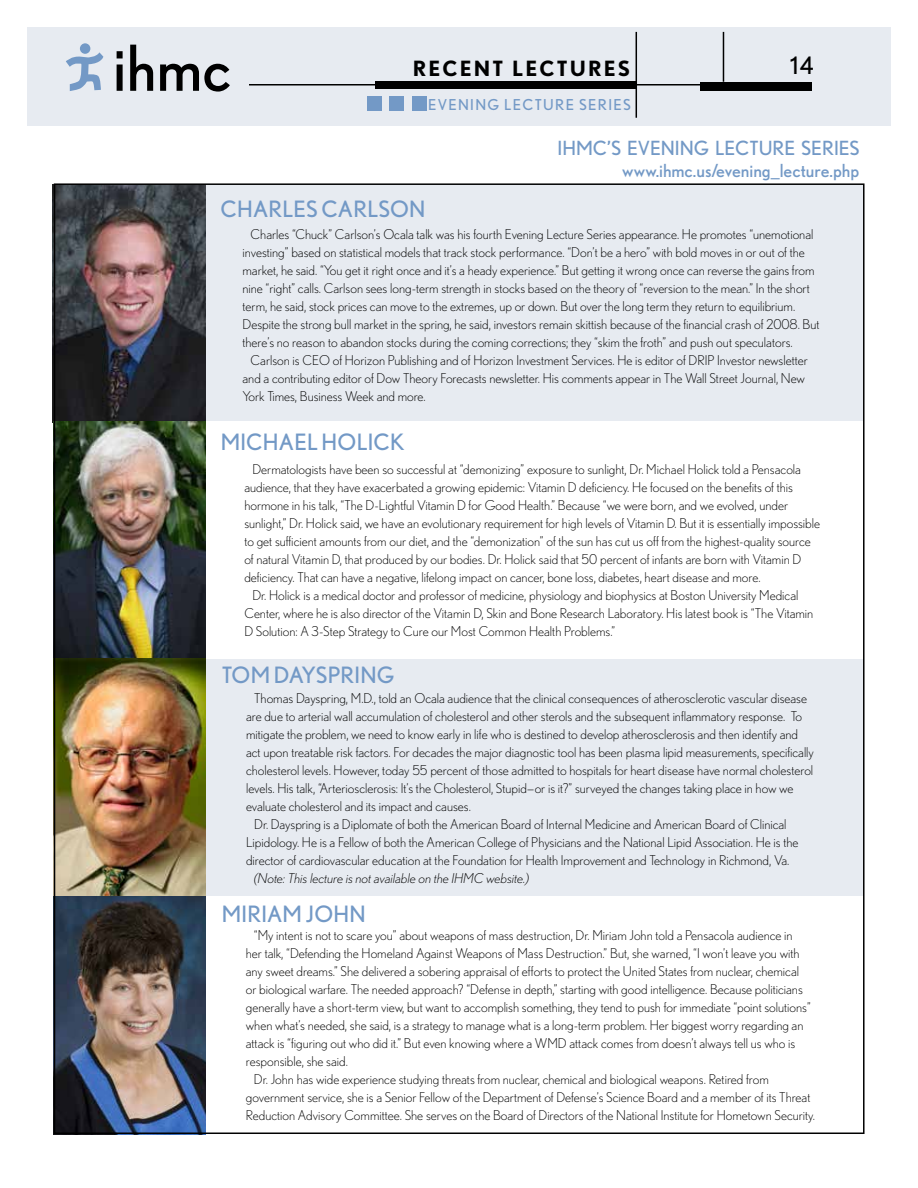
<style>
.page{position:relative;width:918px;height:1188px;background:#fff}
.page>*{position:absolute;margin:0;border:0;box-sizing:border-box;transform-origin:0 0}
.t1{font:24px "Nobel";color:#000}
.t2{font:22.5px "Nobel";letter-spacing:.01em;color:#7399c6}
.t3{font:700 21px "Nobel";letter-spacing:.1em;color:#000}
.t4{font:19.5px "Nobel";color:#7399c6}
.t5{font:18px "Nobel";color:#7399c6}
.t6{font:15px "Nobel";letter-spacing:.09em;color:#7399c6}
.t7{font:300 13.5px "Nobel";color:#000}
.t8{font:italic 300 13.5px "Nobel";color:#000}
</style>
<div class="page">
<div style="left:27px;top:27px;width:864px;height:99px;background:#e7ebf1"></div>
<div style="left:80px;top:43px;width:10px;height:11px;background:#7399c6;border-radius:50%"></div>
<svg style="left:66px;top:52px;width:37px;height:39px"></svg>
<svg style="left:117px;top:51px;width:6px;height:40px"></svg>
<svg style="left:130px;top:45px;width:23px;height:46px"></svg>
<svg style="left:160px;top:64px;width:70px;height:28px"></svg>
<div style="left:700px;top:82px;width:112px;height:9px;background:#000"></div>
<div style="left:375px;top:81px;width:260px;height:8px;background:#000"></div>
<hr style="left:249px;top:84px;width:471px;height:2px;background:#000">
<hr style="left:723px;top:32px;width:1px;height:50px;background:#000">
<hr style="left:636px;top:32px;width:1px;height:86px;background:#000">
<div style="left:367px;top:96px;width:15px;height:15px;background:#7399c6"></div>
<div style="left:389px;top:96px;width:15px;height:15px;background:#7399c6"></div>
<div style="left:412px;top:96px;width:15px;height:15px;background:#7399c6"></div>
<div style="left:54px;top:184px;width:810px;height:238px;background:#e7ebf1"></div>
<div style="left:54px;top:659px;width:810px;height:237px;background:#e7ebf1"></div>
<div style="left:54px;top:421px;width:810px;height:238px;background:#fff"></div>
<img style="left:52px;top:184px;width:153px;height:238px">
<img style="left:57px;top:422px;width:148px;height:709px">
<h3 class="t3" style="left:413px;top:56px;width:219px">RECENT LECTURES</h3>
<h1 class="t1" style="left:790px;top:52px;width:25px">14</h1>
<p class="t6" style="left:428px;top:96px;width:204px">EVENING LECTURE SERIES</p>
<h3 class="t4" style="left:557px;top:137px;width:304px">IHMC’S EVENING LECTURE SERIES</h3>
<h3 class="t5" style="left:622px;top:160px;width:239px">www.ihmc.us/evening_lecture.php</h3>
<h2 class="t2" style="left:220px;top:196px;width:206px">CHARLES CARLSON</h2>
<p class="t7" style="left:251px;top:227px;width:564px">Charles “Chuck” Carlson’s Ocala talk was his fourth Evening Lecture Series appearance. He promotes “unemotional</p>
<p class="t7" style="left:243px;top:244px;width:564px">investing” based on statistical models that track stock performance. “Don’t be a hero” with bold moves in or out of the</p>
<p class="t7" style="left:243px;top:262px;width:574px">market, he said. “You get it right once and it’s a heady experience.” But getting it wrong once can reverse the gains from</p>
<p class="t7" style="left:243px;top:280px;width:569px">nine “right” calls. Carlson sees long-term strength in stocks based on the theory of “reversion to the mean.” In the short</p>
<p class="t7" style="left:243px;top:298px;width:554px">term, he said, stock prices can move to the extremes, up or down. But over the long term they return to equilibrium.</p>
<p class="t7" style="left:243px;top:316px;width:579px">Despite the strong bull market in the spring, he said, investors remain skittish because of the financial crash of 2008. But</p>
<p class="t7" style="left:243px;top:334px;width:552px">there’s no reason to abandon stocks during the coming corrections; they “skim the froth” and push out speculators.</p>
<p class="t7" style="left:251px;top:352px;width:559px">Carlson is CEO of Horizon Publishing and of Horizon Investment Services. He is editor of DRIP Investor newsletter</p>
<p class="t7" style="left:243px;top:370px;width:564px">and a contributing editor of Dow Theory Forecasts newsletter. His comments appear in The Wall Street Journal, New</p>
<p class="t7" style="left:243px;top:388px;width:185px">York Times, Business Week and more.</p>
<h2 class="t2" style="left:221px;top:429px;width:185px">MICHAEL HOLICK</h2>
<p class="t7" style="left:252px;top:462px;width:550px">Dermatologists have been so successful at “demonizing” exposure to sunlight, Dr. Michael Holick told a Pensacola</p>
<p class="t7" style="left:244px;top:480px;width:550px">audience, that they have exacerbated a growing epidemic: Vitamin D deficiency. He focused on the benefits of this</p>
<p class="t7" style="left:244px;top:498px;width:545px">hormone in his talk, “The D-Lightful Vitamin D for Good Health.” Because “we were born, and we evolved, under</p>
<p class="t7" style="left:244px;top:516px;width:577px">sunlight,” Dr. Holick said, we have an evolutionary requirement for high levels of Vitamin D. But it is essentially impossible</p>
<p class="t7" style="left:244px;top:534px;width:568px">to get sufficient amounts from our diet, and the “demonization” of the sun has cut us off from the highest-quality source</p>
<p class="t7" style="left:244px;top:552px;width:558px">of natural Vitamin D, that produced by our bodies. Dr. Holick said that 50 percent of infants are born with Vitamin D</p>
<p class="t7" style="left:244px;top:570px;width:518px">deficiency. That can have a negative, lifelong impact on cancer, bone loss, diabetes, heart disease and more.</p>
<p class="t7" style="left:252px;top:588px;width:547px">Dr. Holick is a medical doctor and professor of medicine, physiology and biophysics at Boston University Medical</p>
<p class="t7" style="left:244px;top:606px;width:570px">Center, where he is also director of the Vitamin D, Skin and Bone Research Laboratory. His latest book is “The Vitamin</p>
<p class="t7" style="left:244px;top:624px;width:372px">D Solution: A 3-Step Strategy to Cure our Most Common Health Problems.”</p>
<h2 class="t2" style="left:222px;top:662px;width:174px">TOM DAYSPRING</h2>
<p class="t7" style="left:254px;top:690px;width:554px">Thomas Dayspring, M.D., told an Ocala audience that the clinical consequences of atherosclerotic vascular disease</p>
<p class="t7" style="left:246px;top:708px;width:558px">are due to arterial wall accumulation of cholesterol and other sterols and the subsequent inflammatory response. To</p>
<p class="t7" style="left:246px;top:726px;width:554px">mitigate the problem, we need to know early in life who is destined to develop atherosclerosis and then identify and</p>
<p class="t7" style="left:246px;top:744px;width:569px">act upon treatable risk factors. For decades the major diagnostic tool has been plasma lipid measurements, specifically</p>
<p class="t7" style="left:246px;top:762px;width:569px">cholesterol levels. However, today 55 percent of those admitted to hospitals for heart disease have normal cholesterol</p>
<p class="t7" style="left:246px;top:780px;width:549px">levels. His talk, “Arteriosclerosis: It’s the Cholesterol, Stupid—or is it?” surveyed the changes taking place in how we</p>
<p class="t7" style="left:246px;top:798px;width:226px">evaluate cholesterol and its impact and causes.</p>
<p class="t7" style="left:254px;top:816px;width:534px">Dr. Dayspring is a Diplomate of both the American Board of Internal Medicine and American Board of Clinical</p>
<p class="t7" style="left:246px;top:834px;width:554px">Lipidology. He is a Fellow of both the American College of Physicians and the National Lipid Association. He is the</p>
<p class="t7" style="left:246px;top:852px;width:545px">director of cardiovascular education at the Foundation for Health Improvement and Technology in Richmond, Va.</p>
<p class="t8" style="left:254px;top:870px;width:277px">(Note: This lecture is not available on the IHMC website.)</p>
<h2 class="t2" style="left:222px;top:901px;width:145px">MIRIAM JOHN</h2>
<p class="t7" style="left:254px;top:928px;width:540px">“My intent is not to scare you” about weapons of mass destruction, Dr. Miriam John told a Pensacola audience in</p>
<p class="t7" style="left:246px;top:945px;width:555px">her talk, “Defending the Homeland Against Weapons of Mass Destruction.” But, she warned, “I won’t leave you with</p>
<p class="t7" style="left:246px;top:963px;width:555px">any sweet dreams.” She delivered a sobering appraisal of efforts to protect the United States from nuclear, chemical</p>
<p class="t7" style="left:246px;top:981px;width:558px">or biological warfare. The needed approach? “Defense in depth,” starting with good intelligence. Because politicians</p>
<p class="t7" style="left:246px;top:999px;width:567px">generally have a short-term view, but want to accomplish something, they tend to push for immediate “point solutions”</p>
<p class="t7" style="left:246px;top:1017px;width:559px">when what’s needed, she said, is a strategy to manage what is a long-term problem. Her biggest worry regarding an</p>
<p class="t7" style="left:246px;top:1035px;width:551px">attack is “figuring out who did it.” But even knowing where a WMD attack comes from doesn’t always tell us who is</p>
<p class="t7" style="left:246px;top:1053px;width:104px">responsible, she said.</p>
<p class="t7" style="left:254px;top:1071px;width:516px">Dr. John has wide experience studying threats from nuclear, chemical and biological weapons. Retired from</p>
<p class="t7" style="left:246px;top:1089px;width:566px">government service, she is a Senior Fellow of the Department of Defense’s Science Board and a member of its Threat</p>
<p class="t7" style="left:246px;top:1107px;width:571px">Reduction Advisory Committee. She serves on the Board of Directors of the National Institute for Hometown Security.</p>
</div>
